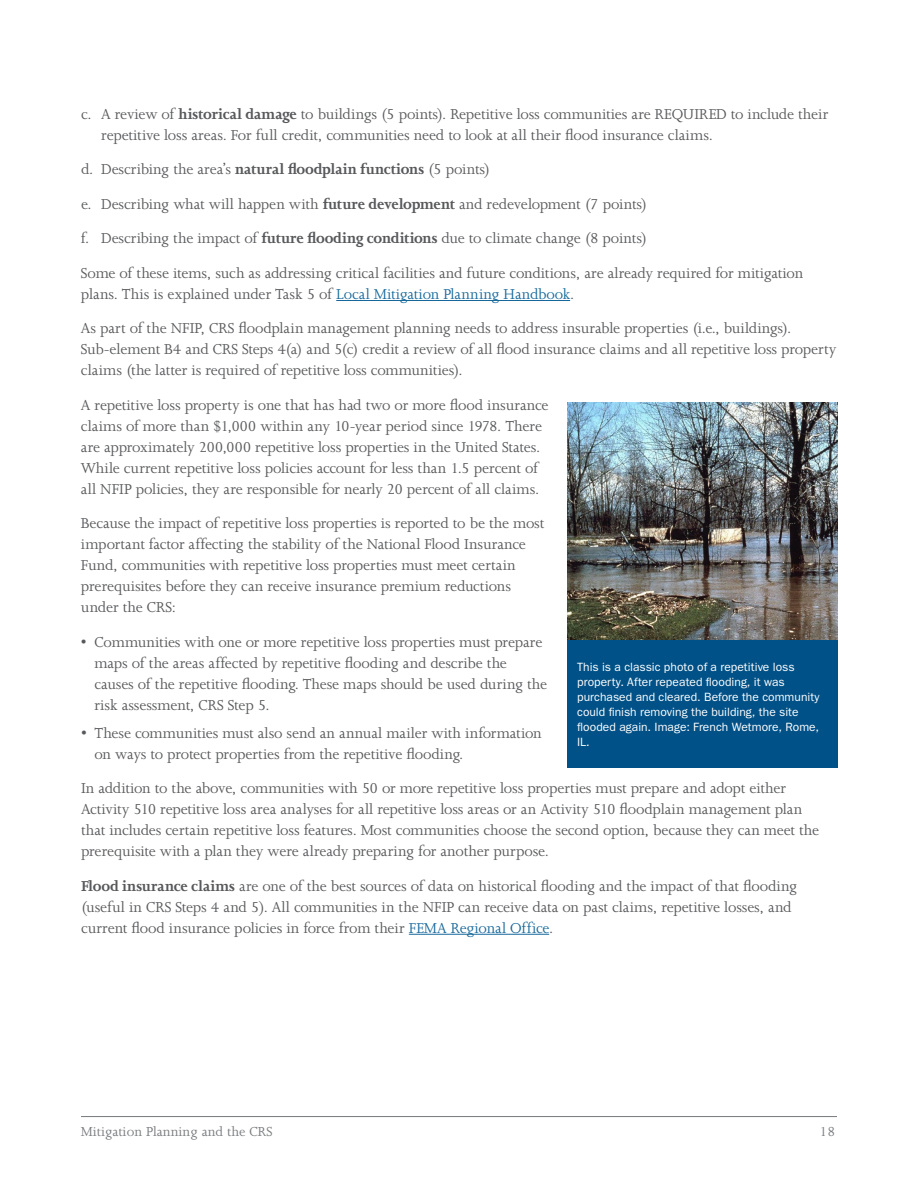
<style>
.page{position:relative;width:918px;height:1188px;background:#fff}
.page>*{position:absolute;margin:0;border:0;box-sizing:border-box;transform-origin:0 0}
.t1{font:16.5px/21px "Joanna MT Std";letter-spacing:-.01em;color:#57585a}
.t2{font:15px "Joanna MT Std";color:#76787b}
.t3{font:12px "ITC Franklin Gothic Std";letter-spacing:.005em;color:#fff}
.s1{font-weight:700}
.s2{color:#16689b}
.s3{font-style:italic}
</style>
<div class="page">
<hr style="left:81px;top:1116px;width:756px;height:1px;background:#76787b">
<img style="left:568px;top:403px;width:270px;height:237px">
<div style="left:568px;top:640px;width:270px;height:128px;background:#005187"></div>
<hr style="left:409px;top:934px;width:140px;height:1px;background:#16689b">
<hr style="left:336px;top:300px;width:234px;height:1px;background:#16689b">
<p class="t1" style="left:101px;top:104px;width:729px;text-indent:-20px">c. A review of <span class="s1">historical damage</span> to buildings (5 points). Repetitive loss communities are REQUIRED to include their repetitive loss areas. For full credit, communities need to look at all their food insurance claims.</p>
<p class="t1" style="left:81px;top:159px;width:411px">d. Describing the area’s <span class="s1">natural foodplain functions</span> (5 points)</p>
<p class="t1" style="left:81px;top:194px;width:568px">e. Describing what will happen with <span class="s1">future development</span> and redevelopment (7 points)</p>
<p class="t1" style="left:81px;top:228px;width:568px">f. Describing the impact of <span class="s1">future fooding conditions</span> due to climate change (8 points)</p>
<p class="t1" style="left:81px;top:263px;width:724px">Some of these items, such as addressing critical facilities and future conditions, are already required for mitigation plans. This is explained under Task 5 of <span class="s2">Local Mitigation Planning Handbook</span>.</p>
<p class="t1" style="left:81px;top:318px;width:757px">As part of the NFIP, CRS foodplain management planning needs to address insurable properties (i.e., buildings).<br>Sub-element B4 and CRS Steps 4(a) and 5(c) credit a review of all food insurance claims and all repetitive loss property claims (the latter is required of repetitive loss communities).</p>
<p class="t1" style="left:81px;top:395px;width:469px">A repetitive loss property is one that has had two or more food insurance claims of more than $1,000 within any 10-year period since 1978. There are approximately 200,000 repetitive loss properties in the United States.<br>While current repetitive loss policies account for less than 1.5 percent of all NFIP policies, they are responsible for nearly 20 percent of all claims.</p>
<p class="t1" style="left:81px;top:513px;width:465px">Because the impact of repetitive loss properties is reported to be the most important factor affecting the stability of the National Flood Insurance Fund, communities with repetitive loss properties must meet certain prerequisites before they can receive insurance premium reductions under the CRS:</p>
<p class="t1" style="left:94px;top:632px;width:449px;text-indent:-13px">• Communities with one or more repetitive loss properties must prepare maps of the areas affected by repetitive fooding and describe the</p>
<p class="t3" style="left:577px;top:660px;width:219px">This is a classic photo of a repetitive loss</p>
<p class="t1" style="left:94px;top:674px;width:454px">causes of the repetitive fooding. These maps should be used during the</p>
<p class="t3" style="left:577px;top:675px;width:209px">property. After repeated fooding, it was</p>
<p class="t3" style="left:577px;top:690px;width:244px">purchased and cleared. Before the community</p>
<p class="t1" style="left:94px;top:695px;width:177px">risk assessment, CRS Step 5.</p>
<p class="t3" style="left:577px;top:705px;width:223px">could fnish removing the building, the site</p>
<p class="t3" style="left:577px;top:720px;width:243px">fooded again. Image: French Wetmore, Rome,</p>
<p class="t1" style="left:81px;top:722px;width:462px">• These communities must also send an annual mailer with information</p>
<p class="t3" style="left:577px;top:735px;width:14px">IL<span class="s3">.</span></p>
<p class="t1" style="left:94px;top:743px;width:370px">on ways to protect properties from the repetitive fooding.</p>
<p class="t1" style="left:81px;top:778px;width:740px">In addition to the above, communities with 50 or more repetitive loss properties must prepare and adopt either Activity 510 repetitive loss area analyses for all repetitive loss areas or an Activity 510 foodplain management plan that includes certain repetitive loss features. Most communities choose the second option, because they can meet the prerequisite with a plan they were already preparing for another purpose.</p>
<p class="t1" style="left:81px;top:875px;width:718px"><span class="s1">Flood insurance claims</span> are one of the best sources of data on historical fooding and the impact of that fooding (useful in CRS Steps 4 and 5). All communities in the NFIP can receive data on past claims, repetitive losses, and current food insurance policies in force from their <span class="s2">FEMA Regional Office</span>.</p>
<p class="t2" style="left:81px;top:1123px;width:193px">Mitigation Planning and the CRS</p>
<p class="t2" style="left:820px;top:1123px;width:17px">18</p>
</div>
